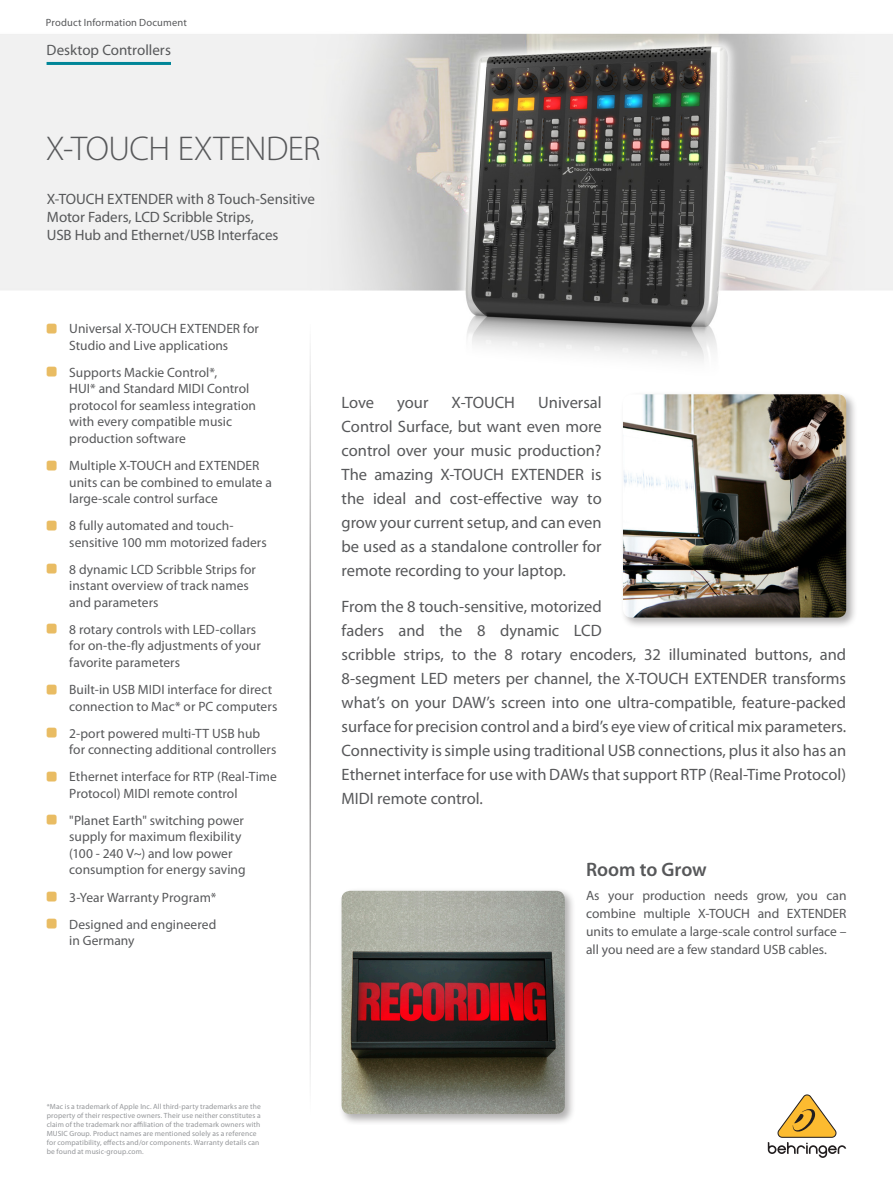
<style>
.page{position:relative;width:893px;height:1188px;background:#fff}
.page>*{position:absolute;margin:0;border:0;box-sizing:border-box;transform-origin:0 0}
._03_Description_Name{font:300 34.5px "Myriad Pro";letter-spacing:-.015em;color:#57585a}
._09_Body_Header_1{font:600 19.5px "Myriad Pro";color:#57585a}
._08_Standard_First_T{font:16.5px/24px "Myriad Pro";color:#57585a;text-align:justify}
._04_Product_Subhead{font:15px/18px "Myriad Pro";letter-spacing:-.005em;color:#57585a}
._01_Item_Group{font:15px "Myriad Pro";color:#57585a}
._05_Product_Features{font:13.5px/16.5px "Myriad Pro";letter-spacing:.005em;color:#57585a}
._08_Standard_Text{font:13.5px/18px "Myriad Pro";color:#57585a;text-align:justify}
.t1{font:10.5px "Myriad Pro";letter-spacing:.015em;color:#57585a}
._07_Disclaimer{font:7.5px/9px "Myriad Pro";letter-spacing:.02em;color:#939598}
.s1{font-family:"SQF Cust Glyph Set 1 V1";font-size:20.25px;color:#e9bc63}
</style>
<div class="page">
<img style="left:0;top:33px;width:893px;height:1118px">
<hr style="left:309px;top:324px;width:2px;height:797px;background:#231f20">
<svg style="left:768px;top:1094px;width:78px;height:64px"></svg>
<hr style="left:47px;top:62px;width:124px;height:3px;background:#008698">
<div style="left:620px;top:391px;width:237px;height:238px;background:#231f20;opacity:.35"></div>
<img style="left:623px;top:394px;width:223px;height:224px">
<div style="left:338px;top:888px;width:238px;height:237px;background:#231f20;opacity:.35"></div>
<img style="left:342px;top:891px;width:223px;height:223px">
<p class="t1" style="left:46px;top:16px;width:142px">Product Information Document</p>
<p class="_01_Item_Group" style="left:47px;top:40px;width:126px">Desktop Controllers</p>
<p class="_03_Description_Name" style="left:46px;top:130px;width:276px">X-TOUCH EXTENDER</p>
<p class="_04_Product_Subhead" style="left:47px;top:190px;width:270px">X-TOUCH EXTENDER with 8 Touch-Sensitive<br>Motor Faders, LCD Scribble Strips,<br>USB Hub and Ethernet/USB Interfaces</p>
<p class="_05_Product_Features" style="left:69px;top:320px;width:191px;text-indent:-22px"><span class="s1">#</span> Universal X-TOUCH EXTENDER for<br>Studio and Live applications</p>
<p class="_05_Product_Features" style="left:69px;top:364px;width:188px;text-indent:-22px"><span class="s1">#</span> Supports Mackie Control*,<br>HUI* and Standard MIDI Control protocol for seamless integration with every compatible music production software</p>
<p class="_05_Product_Features" style="left:69px;top:457px;width:204px;text-indent:-22px"><span class="s1">#</span> Multiple X-TOUCH and EXTENDER units can be combined to emulate a large-scale control surface</p>
<p class="_05_Product_Features" style="left:69px;top:517px;width:199px;text-indent:-22px"><span class="s1">#</span> 8 fully automated and touch&shy;sensitive 100 mm motorized faders</p>
<p class="_05_Product_Features" style="left:69px;top:561px;width:188px;text-indent:-22px"><span class="s1">#</span> 8 dynamic LCD Scribble Strips for instant overview of track names and parameters</p>
<p class="_05_Product_Features" style="left:69px;top:621px;width:193px;text-indent:-22px"><span class="s1">#</span> 8 rotary controls with LED-collars for on-the-fly adjustments of your favorite parameters</p>
<p class="_05_Product_Features" style="left:69px;top:681px;width:210px;text-indent:-22px"><span class="s1">#</span> Built-in USB MIDI interface for direct connection to Mac* or PC computers</p>
<p class="_05_Product_Features" style="left:69px;top:725px;width:209px;text-indent:-22px"><span class="s1">#</span> 2-port powered multi-TT USB hub for connecting additional controllers</p>
<p class="_05_Product_Features" style="left:69px;top:768px;width:209px;text-indent:-22px"><span class="s1">#</span> Ethernet interface for RTP (Real-Time<br>Protocol) MIDI remote control</p>
<p class="_05_Product_Features" style="left:69px;top:812px;width:178px;text-indent:-22px"><span class="s1">#</span> "Planet Earth" switching power supply for maximum flexibility (100 - 240 V~) and low power consumption for energy saving</p>
<p class="_05_Product_Features" style="left:47px;top:889px;width:171px"><span class="s1">#</span> 3-Year Warranty Program*</p>
<p class="_05_Product_Features" style="left:69px;top:916px;width:149px;text-indent:-22px"><span class="s1">#</span> Designed and engineered in Germany</p>
<p class="_08_Standard_First_T" style="left:342px;top:390px;width:262px;text-indent:197px">Universal Control Surface, but want even more control over your music production?<br>The amazing X-TOUCH EXTENDER is the ideal and cost-effective way to grow your current setup, and can even be used as a standalone controller for remote recording to your laptop.</p>
<p class="_08_Standard_First_T" style="left:342px;top:594px;width:506px;text-align:left">From the 8 touch-sensitive, motorized<br>faders and the 8 dynamic LCD<br>scribble strips, to the 8 rotary encoders, 32 illuminated buttons, and 8-segment LED meters per channel, the X-TOUCH EXTENDER transforms what’s on your DAW’s screen into one ultra-compatible, feature-packed surface for precision control and a bird’s eye view of critical mix parameters.<br>Connectivity is simple using traditional USB connections, plus it also has an Ethernet interface for use with DAWs that support RTP (Real-Time Protocol)<br>MIDI remote control.</p>
<p class="_08_Standard_First_T" style="left:342px;top:390px;width:34px">Love</p>
<p class="_08_Standard_First_T" style="left:397px;top:390px;width:33px">your</p>
<p class="_08_Standard_First_T" style="left:452px;top:390px;width:65px">X-TOUCH</p>
<p class="_09_Body_Header_1" style="left:586px;top:857px;width:122px">Room to Grow</p>
<p class="_08_Standard_Text" style="left:586px;top:886px;width:262px">As your production needs grow, you can combine multiple X-TOUCH and EXTENDER units to emulate a large-scale control surface – all you need are a few standard USB cables.</p>
<p class="_07_Disclaimer" style="left:47px;top:1102px;width:216px">*Mac is a trademark of Apple Inc. All third-party trademarks are the property of their respective owners. Their use neither constitutes a claim of the trademark nor affiliation of the trademark owners with MUSIC Group. Product names are mentioned solely as a reference for compatibility, effects and/or components. Warranty details can be found at music-group.com.</p>
</div>
